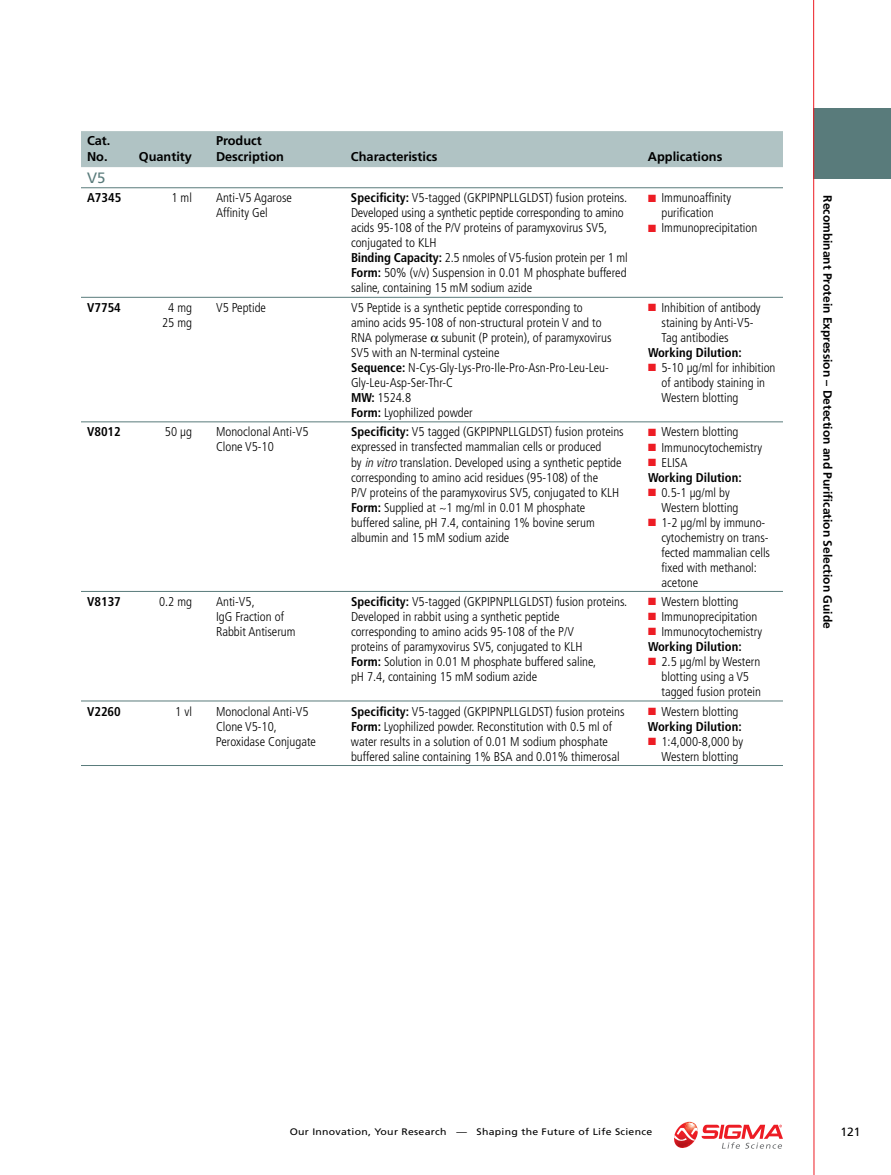
<style>
.page{position:relative;width:891px;height:1175px;background:#fff}
.page>*{position:absolute;margin:0;border:0;box-sizing:border-box;transform-origin:0 0}
.t1{font:15px "Frutiger";color:#597b7b}
.t2{font:300 condensed 12.75px/15px "Frutiger";color:#000}
.t3{font:700 condensed 12.75px "Frutiger";color:#000}
.t4{font:700 12.75px "Frutiger";color:#000}
.t5{font:700 12px "Frutiger";color:#000}
.t6{font:12px "Frutiger";color:#000}
.t7{font:9.45px "Frutiger";letter-spacing:.025em;color:#000;scale:1.11 1}
.s1{font-weight:700}
.s2{color:#ed1c24}
.s3{font-style:italic}
</style>
<div class="page">
<div style="left:814px;top:108px;width:77px;height:71px;background:#597b7b"></div>
<hr style="left:813px;top:0;width:1px;height:1174px;background:#ed1c24">
<svg style="left:674px;top:1121px;width:109px;height:27px"></svg>
<div style="left:81px;top:131px;width:702px;height:36px;background:#b0c3c4"></div>
<hr style="left:81px;top:187px;width:702px;height:1px;background:#597b7b">
<hr style="left:81px;top:297px;width:702px;height:1px;background:#597b7b">
<hr style="left:81px;top:421px;width:702px;height:1px;background:#597b7b">
<hr style="left:81px;top:591px;width:702px;height:1px;background:#597b7b">
<hr style="left:81px;top:700px;width:702px;height:1px;background:#597b7b">
<hr style="left:81px;top:765px;width:702px;height:1px;background:#597b7b">
<p class="t4" style="left:87px;top:133px;width:25px">Cat.</p>
<p class="t4" style="left:216px;top:133px;width:47px">Product</p>
<p class="t4" style="left:87px;top:149px;width:22px">No.</p>
<p class="t4" style="left:139px;top:149px;width:55px">Quantity</p>
<p class="t4" style="left:216px;top:149px;width:69px">Description</p>
<p class="t4" style="left:351px;top:149px;width:88px">Characteristics</p>
<p class="t4" style="left:648px;top:149px;width:76px">Applications</p>
<p class="t1" style="left:87px;top:169px;width:20px">V5</p>
<p class="t3" style="left:87px;top:190px;width:36px">A7345</p>
<p class="t2" style="left:171px;top:191px;width:22px">1 ml</p>
<p class="t2" style="left:216px;top:191px;width:78px">Anti-V5 Agarose</p>
<p class="t2" style="left:351px;top:191px;width:278px"><span class="s1">Specificity:</span> V5-tagged (GKPIPNPLLGLDST) fusion proteins.</p>
<p class="t2" style="left:648px;top:191px;width:85px"><span class="s2">■</span> Immunoaffinity</p>
<p class="t2" style="left:216px;top:206px;width:53px">Affinity Gel</p>
<p class="t2" style="left:351px;top:206px;width:274px">Developed using a synthetic peptide corresponding to amino</p>
<p class="t2" style="left:662px;top:206px;width:54px">purification</p>
<p class="t2" style="left:351px;top:221px;width:258px">acids 95-108 of the P/V proteins of paramyxovirus SV5,</p>
<p class="t2" style="left:648px;top:221px;width:111px"><span class="s2">■</span> Immunoprecipitation</p>
<p class="t2" style="left:351px;top:236px;width:278px">conjugated to KLH<br><span class="s1">Binding Capacity:</span> 2.5 nmoles of V5-fusion protein per 1 ml <span class="s1">Form:</span> 50% (v/v) Suspension in 0.01 M phosphate buffered saline, containing 15 mM sodium azide</p>
<p class="t3" style="left:87px;top:300px;width:35px">V7754</p>
<p class="t2" style="left:168px;top:300px;width:25px">4 mg</p>
<p class="t2" style="left:216px;top:300px;width:52px">V5 Peptide</p>
<p class="t2" style="left:351px;top:300px;width:233px">V5 Peptide is a synthetic peptide corresponding to</p>
<p class="t2" style="left:648px;top:300px;width:114px"><span class="s2">■</span> Inhibition of antibody</p>
<p class="t2" style="left:162px;top:315px;width:31px">25 mg</p>
<p class="t2" style="left:351px;top:315px;width:252px">amino acids 95-108 of non-structural protein V and to</p>
<p class="t2" style="left:662px;top:315px;width:94px">staining by Anti-V5-</p>
<p class="t2" style="left:351px;top:330px;width:262px">RNA polymerase subunit (P protein), of paramyxovirus</p>
<p class="t2" style="left:662px;top:330px;width:69px">Tag antibodies</p>
<p class="t2" style="left:351px;top:345px;width:150px">SV5 with an N-terminal cysteine</p>
<p class="t3" style="left:648px;top:345px;width:95px">Working Dilution:</p>
<p class="t2" style="left:351px;top:360px;width:259px"><span class="s1">Sequence:</span> N-Cys-Gly-Lys-Pro-Ile-Pro-Asn-Pro-Leu-Leu-</p>
<p class="t2" style="left:648px;top:360px;width:129px"><span class="s2">■</span> 5-10 µg/ml for inhibition</p>
<p class="t2" style="left:351px;top:375px;width:104px">Gly-Leu-Asp-Ser-Thr-C</p>
<p class="t2" style="left:662px;top:375px;width:105px">of antibody staining in</p>
<p class="t2" style="left:351px;top:390px;width:62px"><span class="s1">MW:</span> 1524.8</p>
<p class="t2" style="left:662px;top:390px;width:79px">Western blotting</p>
<p class="t2" style="left:351px;top:405px;width:123px"><span class="s1">Form:</span> Lyophilized powder</p>
<p class="t3" style="left:87px;top:424px;width:35px">V8012</p>
<p class="t2" style="left:165px;top:425px;width:29px">50 µg</p>
<p class="t2" style="left:216px;top:425px;width:94px">Monoclonal Anti-V5</p>
<p class="t2" style="left:351px;top:425px;width:274px"><span class="s1">Specificity:</span> V5 tagged (GKPIPNPLLGLDST) fusion proteins</p>
<p class="t2" style="left:648px;top:425px;width:92px"><span class="s2">■</span> Western blotting</p>
<p class="t2" style="left:216px;top:440px;width:59px">Clone V5-10</p>
<p class="t2" style="left:351px;top:440px;width:252px">expressed in transfected mammalian cells or produced</p>
<p class="t2" style="left:648px;top:440px;width:116px"><span class="s2">■</span> Immunocytochemistry</p>
<p class="t2" style="left:351px;top:455px;width:272px">by <span class="s3">in vitro</span> translation. Developed using a synthetic peptide</p>
<p class="t2" style="left:648px;top:455px;width:41px"><span class="s2">■</span> ELISA</p>
<p class="t2" style="left:351px;top:470px;width:249px">corresponding to amino acid residues (95-108) of the</p>
<p class="t3" style="left:648px;top:469px;width:95px">Working Dilution:</p>
<p class="t2" style="left:351px;top:485px;width:270px">P/V proteins of the paramyxovirus SV5, conjugated to KLH</p>
<p class="t2" style="left:648px;top:485px;width:83px"><span class="s2">■</span> 0.5-1 µg/ml by</p>
<p class="t2" style="left:351px;top:500px;width:236px"><span class="s1">Form:</span> Supplied at ~1 mg/ml in 0.01 M phosphate</p>
<p class="t2" style="left:662px;top:500px;width:79px">Western blotting</p>
<p class="t2" style="left:351px;top:515px;width:245px">buffered saline, pH 7.4, containing 1% bovine serum</p>
<p class="t2" style="left:648px;top:515px;width:119px"><span class="s2">■</span> 1-2 µg/ml by immuno-</p>
<p class="t2" style="left:351px;top:530px;width:160px">albumin and 15 mM sodium azide</p>
<p class="t2" style="left:662px;top:530px;width:110px">cytochemistry on trans&shy;fected mammalian cells fixed with methanol: acetone</p>
<p class="t3" style="left:87px;top:594px;width:35px">V8137</p>
<p class="t2" style="left:159px;top:594px;width:35px">0.2 mg</p>
<p class="t2" style="left:216px;top:594px;width:40px">Anti-V5,</p>
<p class="t2" style="left:351px;top:594px;width:278px"><span class="s1">Specificity:</span> V5-tagged (GKPIPNPLLGLDST) fusion proteins.</p>
<p class="t2" style="left:648px;top:594px;width:92px"><span class="s2">■</span> Western blotting</p>
<p class="t2" style="left:216px;top:609px;width:70px">IgG Fraction of</p>
<p class="t2" style="left:351px;top:609px;width:210px">Developed in rabbit using a synthetic peptide</p>
<p class="t2" style="left:648px;top:609px;width:111px"><span class="s2">■</span> Immunoprecipitation</p>
<p class="t2" style="left:216px;top:624px;width:81px">Rabbit Antiserum</p>
<p class="t2" style="left:351px;top:624px;width:225px">corresponding to amino acids 95-108 of the P/V</p>
<p class="t2" style="left:648px;top:624px;width:116px"><span class="s2">■</span> Immunocytochemistry</p>
<p class="t2" style="left:351px;top:639px;width:233px">proteins of paramyxovirus SV5, conjugated to KLH</p>
<p class="t3" style="left:648px;top:639px;width:95px">Working Dilution:</p>
<p class="t2" style="left:351px;top:654px;width:247px"><span class="s1">Form:</span> Solution in 0.01 M phosphate buffered saline,</p>
<p class="t2" style="left:648px;top:654px;width:114px"><span class="s2">■</span> 2.5 µg/ml by Western</p>
<p class="t2" style="left:351px;top:669px;width:188px">pH 7.4, containing 15 mM sodium azide</p>
<p class="t2" style="left:662px;top:669px;width:101px">blotting using a V5 tagged fusion protein</p>
<p class="t3" style="left:87px;top:703px;width:35px">V2260</p>
<p class="t2" style="left:175px;top:704px;width:18px">1 vl</p>
<p class="t2" style="left:216px;top:704px;width:94px">Monoclonal Anti-V5</p>
<p class="t2" style="left:351px;top:704px;width:275px"><span class="s1">Specificity:</span> V5-tagged (GKPIPNPLLGLDST) fusion proteins</p>
<p class="t2" style="left:648px;top:704px;width:92px"><span class="s2">■</span> Western blotting</p>
<p class="t2" style="left:216px;top:719px;width:62px">Clone V5-10,</p>
<p class="t2" style="left:351px;top:719px;width:263px"><span class="s1">Form:</span> Lyophilized powder. Reconstitution with 0.5 ml of</p>
<p class="t3" style="left:648px;top:718px;width:95px">Working Dilution:</p>
<p class="t2" style="left:216px;top:734px;width:102px">Peroxidase Conjugate</p>
<p class="t2" style="left:351px;top:734px;width:259px">water results in a solution of 0.01 M sodium phosphate</p>
<p class="t2" style="left:648px;top:734px;width:97px"><span class="s2">■</span> 1:4,000-8,000 by</p>
<p class="t2" style="left:351px;top:749px;width:270px">buffered saline containing 1% BSA and 0.01% thimerosal</p>
<p class="t2" style="left:662px;top:749px;width:79px">Western blotting</p>
<p class="t5" style="left:835px;top:195px;width:434px;rotate:90deg">Recombinant Protein Expression – Detection and Purification Selection Guide</p>
<p class="t7" style="left:290px;top:1126px;width:328px">Our Innovation, Your Research — Shaping the Future of Life Science</p>
<p class="t6" style="left:840px;top:1124px;width:22px">121</p>
</div>
